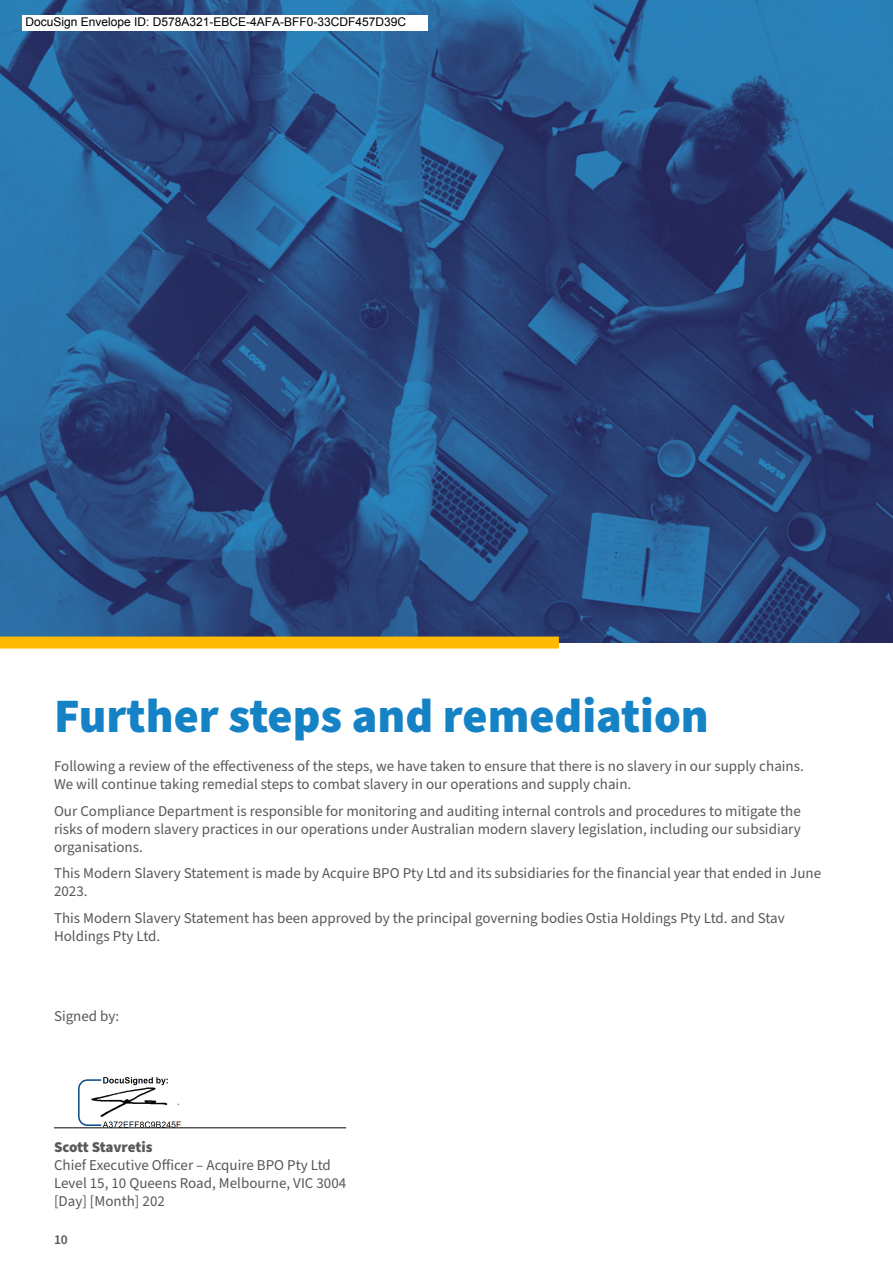
<style>
.page{position:relative;width:893px;height:1263px;background:#fff}
.page>*{position:absolute;margin:0;border:0;box-sizing:border-box;transform-origin:0 0}
.t1{font:900 48px "Source Sans Pro";color:#1582c5}
.Body_Text_2{font:15px/18px "Source Sans Pro";color:#57585a}
.Body_Text_2-2{font:900 15px "Source Sans Pro";letter-spacing:-.01em;color:#57585a}
.t2{font:600 13.5px "Source Sans Pro";color:#57585a}
.t3{font:12px "Arial";color:#000}
</style>
<div class="page">
<hr style="left:54px;top:1127px;width:292px;height:1px;background:#57585a">
<img style="left:0;top:0;width:893px;height:642px">
<div style="left:0;top:636px;width:559px;height:12px;background:#ffba00"></div>
<div style="left:22px;top:15px;width:406px;height:15px;background:#fff"></div>
<img style="left:78px;top:1077px;width:114px;height:52px">
<p class="t3" style="left:26px;top:15px;width:382px">DocuSign Envelope ID: D578A321-EBCE-4AFA-BFF0-33CDF457D39C</p>
<p class="t1" style="left:54px;top:682px;width:656px">Further steps and remediation</p>
<p class="Body_Text_2" style="left:54px;top:758px;width:751px">Following a review of the effectiveness of the steps, we have taken to ensure that there is no slavery in our supply chains.<br>We will continue taking remedial steps to combat slavery in our operations and supply chain.</p>
<p class="Body_Text_2" style="left:54px;top:802px;width:748px;text-align:justify">Our Compliance Department is responsible for monitoring and auditing internal controls and procedures to mitigate the risks of modern slavery practices in our operations under Australian modern slavery legislation, including our subsidiary organisations.</p>
<p class="Body_Text_2" style="left:54px;top:865px;width:769px">This Modern Slavery Statement is made by Acquire BPO Pty Ltd and its subsidiaries for the financial year that ended in June<br>2023.</p>
<p class="Body_Text_2" style="left:54px;top:909px;width:732px">This Modern Slavery Statement has been approved by the principal governing bodies Ostia Holdings Pty Ltd. and Stav<br>Holdings Pty Ltd.</p>
<p class="Body_Text_2" style="left:54px;top:1008px;width:67px">Signed by:</p>
<p class="Body_Text_2-2" style="left:54px;top:1137px;width:100px">Scott Stavretis</p>
<p class="Body_Text_2" style="left:54px;top:1156px;width:278px">Chief Executive Officer – Acquire BPO Pty Ltd</p>
<p class="Body_Text_2" style="left:54px;top:1174px;width:294px">Level 15, 10 Queens Road, Melbourne, VIC 3004</p>
<p class="Body_Text_2" style="left:54px;top:1192px;width:112px">[Day] [Month] 202</p>
<p class="t2" style="left:54px;top:1230px;width:15px">10</p>
</div>
